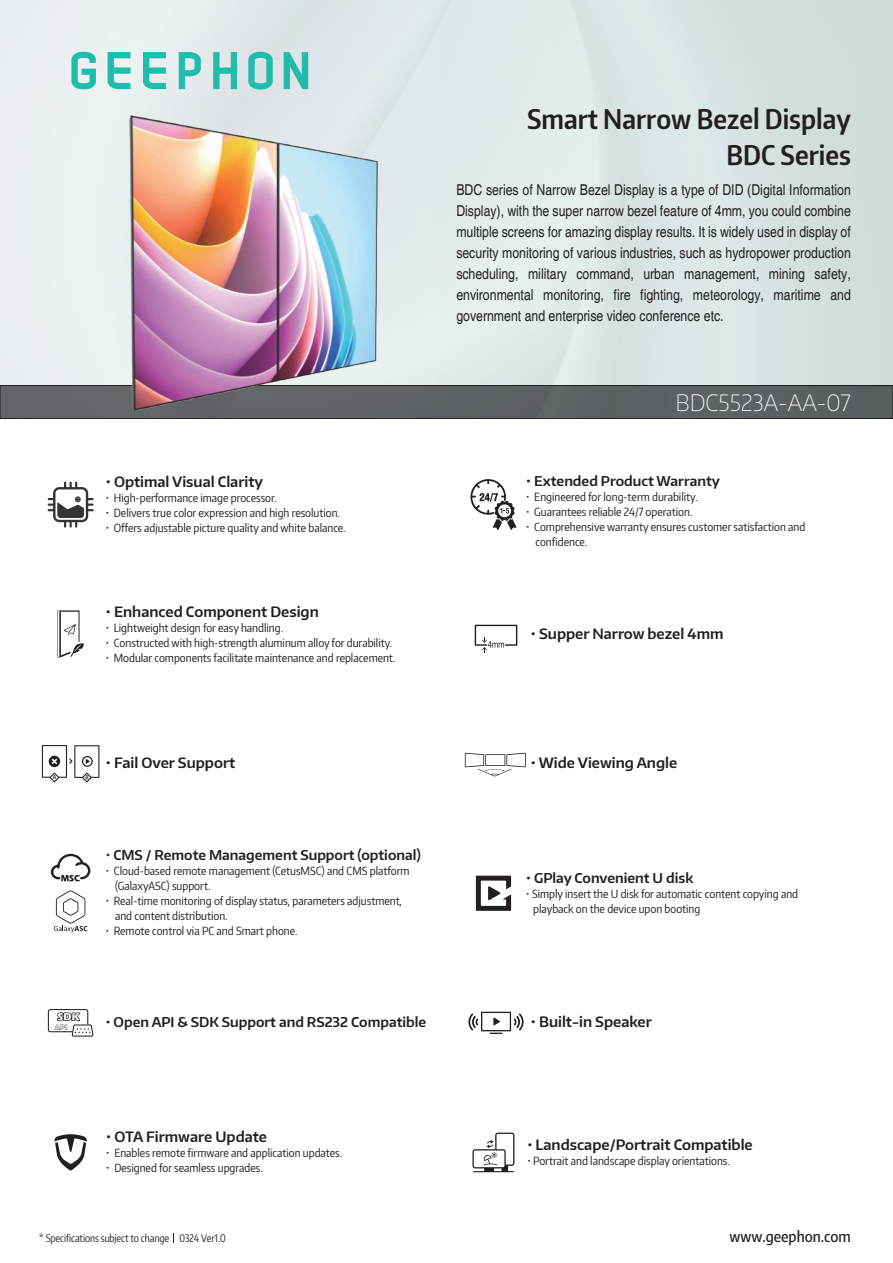
<style>
.page{position:relative;width:893px;height:1263px;background:#fff}
.page>*{position:absolute;margin:0;border:0;box-sizing:border-box;transform-origin:0 0}
.t1{font:600 27px/36.5px "Encode Sans Condensed";color:#231f20;text-align:right}
.t2{font:100 22.5px "Encode Sans Normal";color:#fff}
.t3{font:condensed 15px/20.9px "Helvetica";color:#231f20;text-align:justify}
.t4{font:500 15px "Encode Sans Condensed";color:#231f20}
.t5{font:600 14.25px "Encode Sans Normal";color:#231f20}
.t6{font:600 13.5px "Encode Sans Normal";color:#231f20}
.t7{font:11.25px/15px "Encode Sans Condensed";color:#231f20}
.t8{font:10.5px "Encode Sans Compressed";letter-spacing:-.005em;color:#231f20}
.s1{font-weight:500}
</style>
<div class="page">
<div style="left:0;top:385px;width:893px;height:34px;background:#5d6265;border:1px solid #231f20"></div>
<svg style="left:71px;top:52px;width:25px;height:37px"></svg>
<svg style="left:108px;top:52px;width:22px;height:37px"></svg>
<svg style="left:143px;top:52px;width:23px;height:37px"></svg>
<svg style="left:179px;top:52px;width:22px;height:37px"></svg>
<svg style="left:213px;top:52px;width:24px;height:37px"></svg>
<svg style="left:248px;top:52px;width:25px;height:38px"></svg>
<svg style="left:284px;top:52px;width:24px;height:37px"></svg>
<svg style="left:48px;top:1009px;width:46px;height:27px"></svg>
<svg style="left:468px;top:1012px;width:56px;height:22px"></svg>
<svg style="left:470px;top:479px;width:47px;height:51px"></svg>
<svg style="left:42px;top:745px;width:57px;height:37px"></svg>
<svg style="left:476px;top:876px;width:35px;height:35px"></svg>
<svg style="left:54px;top:1134px;width:33px;height:36px"></svg>
<svg style="left:58px;top:610px;width:26px;height:48px"></svg>
<svg style="left:48px;top:482px;width:46px;height:46px"></svg>
<svg style="left:51px;top:854px;width:39px;height:27px"></svg>
<svg style="left:54px;top:890px;width:33px;height:43px"></svg>
<svg style="left:472px;top:1132px;width:42px;height:40px"></svg>
<img style="left:130px;top:116px;width:248px;height:295px">
<svg style="left:465px;top:753px;width:61px;height:23px"></svg>
<svg style="left:475px;top:625px;width:42px;height:28px"></svg>
<h1 class="t1" style="left:527px;top:100px;width:325px">Smart Narrow Bezel Display<br>BDC Series</h1>
<p class="t3" style="left:456px;top:180px;width:396px">BDC series of Narrow Bezel Display is a type of DID (Digital Information Display), with the super narrow bezel feature of 4mm, you could combine multiple screens for amazing display results. It is widely used in display of security monitoring of various industries, such as hydropower production scheduling, military command, urban management, mining safety, environmental monitoring, fire fighting, meteorology, maritime and government and enterprise video conference etc.</p>
<p class="t5" style="left:106px;top:472px;width:159px">• Optimal Visual Clarity</p>
<p class="t7" style="left:106px;top:490px;width:173px">• High-performance image processor.</p>
<p class="t7" style="left:106px;top:505px;width:236px">• Delivers true color expression and high resolution.</p>
<p class="t7" style="left:106px;top:520px;width:241px">• Offers adjustable picture quality and white balance.</p>
<p class="t5" style="left:106px;top:602px;width:215px">• Enhanced Component Design</p>
<p class="t7" style="left:106px;top:619px;width:179px">• Lightweight design for easy handling.</p>
<p class="t7" style="left:106px;top:634px;width:288px">• Constructed with high-strength aluminum alloy for durability.</p>
<p class="t7" style="left:106px;top:649px;width:291px">• Modular components facilitate maintenance and replacement.</p>
<p class="t5" style="left:106px;top:754px;width:131px">• Fail Over Support</p>
<p class="t6" style="left:106px;top:846px;width:317px"><span class="s1">•</span> CMS / Remote Management Support (optional)</p>
<p class="t7" style="left:115px;top:863px;width:296px;text-indent:-9px">• Cloud-based remote management (CetusMSC) and CMS platform (GalaxyASC) support.</p>
<p class="t7" style="left:115px;top:893px;width:288px;text-indent:-9px">• Real-time monitoring of display status, parameters adjustment, and content distribution.</p>
<p class="t7" style="left:106px;top:923px;width:193px">• Remote control via PC and Smart phone.</p>
<h2 class="t2" style="left:675px;top:388px;width:177px">BDC5523A-AA-07</h2>
<p class="t6" style="left:526px;top:472px;width:195px">• Extended Product Warranty</p>
<p class="t7" style="left:526px;top:489px;width:173px">• Engineered for long-term durability.</p>
<p class="t7" style="left:526px;top:504px;width:168px">• Guarantees reliable 24/7 operation.</p>
<p class="t7" style="left:536px;top:519px;width:271px;text-indent:-9px">• Comprehensive warranty ensures customer satisfaction and confidence.</p>
<p class="t5" style="left:531px;top:624px;width:194px">• Supper Narrow bezel 4mm</p>
<p class="t5" style="left:531px;top:754px;width:148px">• Wide Viewing Angle</p>
<p class="t6" style="left:526px;top:869px;width:169px">• GPlay Convenient U disk</p>
<p class="t7" style="left:533px;top:886px;width:266px;text-indent:-7px">• Simply insert the U disk for automatic content copying and playback on the device upon booting</p>
<p class="t6" style="left:106px;top:1013px;width:322px">• Open API &amp; SDK Support and RS232 Compatible</p>
<p class="t5" style="left:531px;top:1013px;width:122px">• Built-in Speaker</p>
<p class="t5" style="left:106px;top:1128px;width:162px">• OTA Firmware Update</p>
<p class="t7" style="left:106px;top:1145px;width:237px">• Enables remote firmware and application updates.</p>
<p class="t7" style="left:106px;top:1160px;width:158px">• Designed for seamless upgrades.</p>
<p class="t5" style="left:527px;top:1135px;width:227px">• Landscape/Portrait Compatible</p>
<p class="t7" style="left:527px;top:1153px;width:204px">• Portrait and landscape display orientations.</p>
<p class="t8" style="left:39px;top:1231px;width:188px">* Specifications subject to change 0324 Ver1.0</p>
<h3 class="t4" style="left:730px;top:1226px;width:123px">www.geephon.com</h3>
</div>
